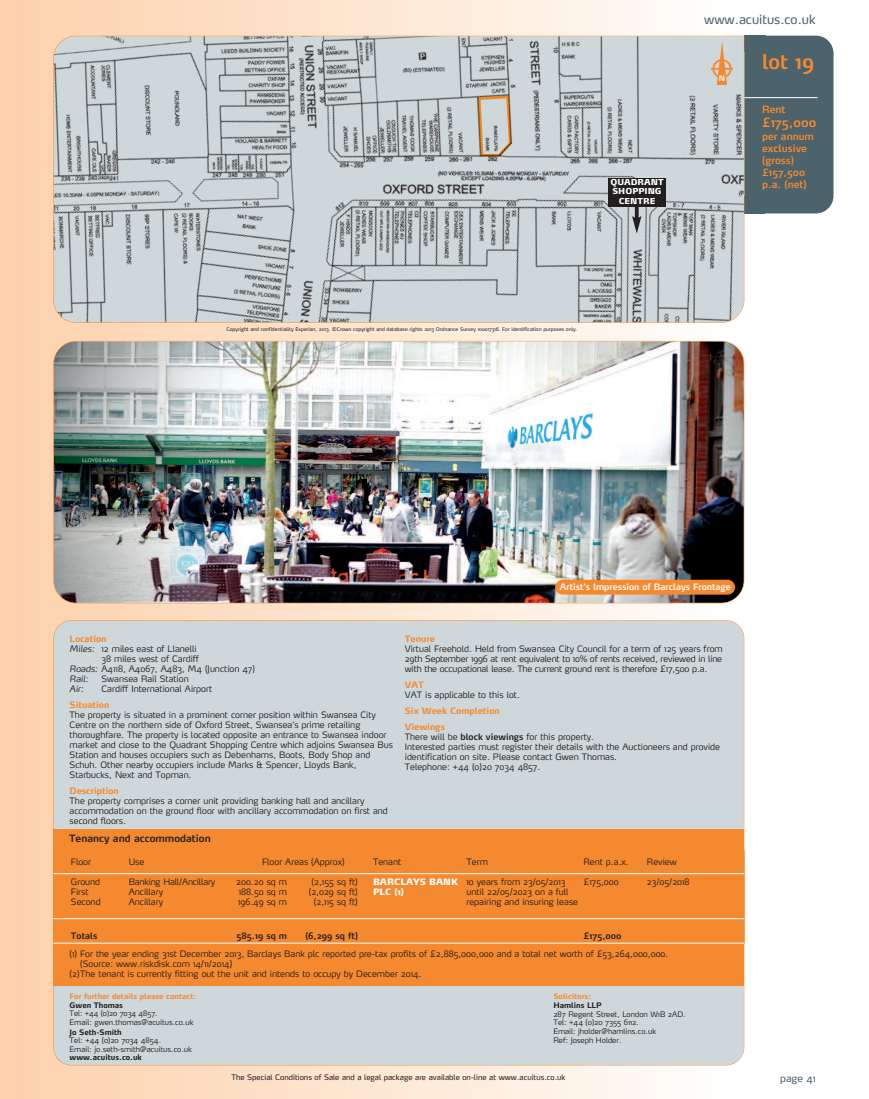
<style>
.page{position:relative;width:869px;height:1099px;background:#fff}
.page>*{position:absolute;margin:0;border:0;box-sizing:border-box;transform-origin:0 0}
.t1{font:600 20px "Max";color:#f58930}
.t2{font:12.5px "Max";color:#4c636b}
.t3{font:600 12.5px "Max";color:#f58930}
.t4{font:600 10px/12px "Max";color:#f58930}
.t5{font:600 10px "Max";color:#231f20}
.t6{font:10px "Max";color:#4c636b}
.t7{font:300 8.75px/10px "Max";color:#231f20}
.t8{font:700 8.75px/16px "Max";color:#f58930}
.t9{font:600 8.75px "Max";color:#fff}
.t10{font:600 8.75px "Max";color:#231f20}
.t11{font:900 8.75px/10px "Max";color:#fff}
.t12{font:italic 300 8.75px "Max";color:#231f20}
.t13{font:900 8.12px/9.8px "Max";color:#fff;text-align:center}
.t14{font:300 7.5px/8.8px "Max";color:#231f20}
.t15{font:7.5px "Max";color:#231f20}
.t16{font:700 7.5px "Max";color:#231f20}
.t17{font:700 7.5px "Max";color:#f58930}
.t18{font:600 7.38px "Max";color:#fff}
.t19{font:5px "Max";color:#231f20}
.s1{font-style:italic}
.s2{font-weight:600}
</style>
<div class="page">
<div style="left:0;top:0;width:735px;height:1098px;background:linear-gradient(to right,#fcd0aa,#fdfdfb)"></div>
<div style="left:744px;top:36px;width:89px;height:177px;background:#4c636b;border-radius:18px"></div>
<div style="left:744px;top:36px;width:21px;height:16px;background:#4c636b"></div>
<div style="left:54px;top:620px;width:689px;height:444px;background:#ced8da;border-radius:18px"></div>
<hr style="left:744px;top:97px;width:73px;height:1px;background:#fff">
<div style="left:53px;top:828px;width:691px;height:157px;background:#f58930"></div>
<div style="left:744px;top:196px;width:20px;height:17px;background:#4c636b"></div>
<svg style="left:53px;top:36px;width:691px;height:287px"></svg>
<img style="left:54px;top:341px;width:689px;height:262px;border-radius:22px">
<hr style="left:710px;top:68px;width:22px;height:2px;background:#f58930">
<svg style="left:712px;top:42px;width:19px;height:43px"></svg>
<hr style="left:53px;top:873px;width:690px;height:1px;background:#fff">
<hr style="left:53px;top:918px;width:690px;height:1px;background:#fff">
<hr style="left:53px;top:942px;width:690px;height:1px;background:#fff">
<svg style="left:631px;top:177px;width:10px;height:56px"></svg>
<div style="left:555px;top:579px;width:179px;height:15px;background:#f58930;border-radius:7px"></div>
<div style="left:608px;top:178px;width:57px;height:29px;background:#231f20"></div>
<h2 class="t2" style="left:703px;top:15px;width:113px">www.acuitus.co.uk</h2>
<p class="t13" style="left:610px;top:177px;width:55px">QUADRANT<br>SHOPPING<br>CENTRE</p>
<p class="t19" style="left:226px;top:327px;width:352px">Copyright and confidentiality Experian, 2013. ©Crown copyright and database rights 2013 Ordnance Survey 100017316. For identification purposes only.</p>
<p class="t18" style="left:718px;top:75px;width:8px">N</p>
<h1 class="t1" style="left:761px;top:54px;width:54px">lot 19</h1>
<p class="t4" style="left:761px;top:105px;width:25px">Rent</p>
<h2 class="t3" style="left:761px;top:118px;width:56px">£175,000</h2>
<p class="t4" style="left:761px;top:132px;width:53px">per annum exclusive (gross) £157,500 p.a. (net)</p>
<p class="t9" style="left:559px;top:583px;width:172px">Artist’s Impression of Barclays Frontage</p>
<p class="t8" style="left:70px;top:631px;width:38px">Location</p>
<p class="t7" style="left:70px;top:644px;width:128px"><span class="s1">Miles:</span> 12 miles east of Llanelli</p>
<p class="t7" style="left:101px;top:654px;width:99px">38 miles west of Cardiff</p>
<p class="t7" style="left:70px;top:664px;width:187px"><span class="s1">Roads:</span> A4118, A4067, A483, M4 (Junction 47)</p>
<p class="t12" style="left:70px;top:675px;width:20px">Rail:</p>
<p class="t7" style="left:101px;top:674px;width:89px">Swansea Rail Station</p>
<p class="t12" style="left:70px;top:685px;width:16px">Air:</p>
<p class="t7" style="left:101px;top:684px;width:112px">Cardiff International Airport</p>
<p class="t8" style="left:70px;top:697px;width:41px">Situation</p>
<p class="t7" style="left:70px;top:710px;width:325px">The property is situated in a prominent corner position within Swansea City Centre on the northern side of Oxford Street, Swansea’s prime retailing thoroughfare. The property is located opposite an entrance to Swansea indoor market and close to the Quadrant Shopping Centre which adjoins Swansea Bus Station and houses occupiers such as Debenhams, Boots, Body Shop and Schuh. Other nearby occupiers include Marks &amp; Spencer, Lloyds Bank, Starbucks, Next and Topman.</p>
<p class="t8" style="left:70px;top:783px;width:51px">Description</p>
<p class="t7" style="left:70px;top:796px;width:320px">The property comprises a corner unit providing banking hall and ancillary accommodation on the ground floor with ancillary accommodation on first and second floors.</p>
<p class="t5" style="left:69px;top:834px;width:143px">Tenancy and accommodation</p>
<p class="t8" style="left:404px;top:631px;width:31px">Tenure</p>
<p class="t7" style="left:404px;top:644px;width:319px;text-align:justify">Virtual Freehold. Held from Swansea City Council for a term of 125 years from 29th September 1996 at rent equivalent to 10% of rents received, reviewed in line with the occupational lease. The current ground rent is therefore £17,500 p.a.</p>
<p class="t8" style="left:404px;top:677px;width:21px">VAT</p>
<p class="t7" style="left:404px;top:690px;width:117px">VAT is applicable to this lot.</p>
<p class="t8" style="left:404px;top:703px;width:96px">Six Week Completion<br>Viewings</p>
<p class="t7" style="left:404px;top:732px;width:316px">There will be <span class="s2">block viewings</span> for this property.<br>Interested parties must register their details with the Auctioneers and provide identification on site. Please contact Gwen Thomas.<br>Telephone: +44 (0)20 7034 4857.</p>
<p class="t7" style="left:71px;top:857px;width:22px">Floor</p>
<p class="t7" style="left:129px;top:857px;width:17px">Use</p>
<p class="t7" style="left:262px;top:857px;width:84px">Floor Areas (Approx)</p>
<p class="t7" style="left:373px;top:857px;width:30px">Tenant</p>
<p class="t7" style="left:466px;top:857px;width:23px">Term</p>
<p class="t7" style="left:583px;top:857px;width:47px">Rent p.a.x.</p>
<p class="t7" style="left:646px;top:857px;width:31px">Review</p>
<p class="t7" style="left:71px;top:877px;width:31px">Ground<br>First<br>Second</p>
<p class="t7" style="left:129px;top:877px;width:88px">Banking Hall/Ancillary<br>Ancillary<br>Ancillary</p>
<p class="t7" style="left:236px;top:877px;width:52px;text-align:justify">200.20 sq m 188.50 sq m 196.49 sq m</p>
<p class="t7" style="left:308px;top:877px;width:51px;text-align:center">(2,155 sq ft) (2,029 sq ft) (2,115 sq ft)</p>
<p class="t11" style="left:373px;top:877px;width:86px">BARCLAYS BANK<br>PLC (1)</p>
<p class="t7" style="left:466px;top:877px;width:113px">10 years from 23/05/2013 until 22/05/2023 on a full repairing and insuring lease</p>
<p class="t7" style="left:583px;top:877px;width:37px">£175,000</p>
<p class="t7" style="left:646px;top:877px;width:44px">23/05/2018</p>
<p class="t10" style="left:71px;top:933px;width:28px">Totals</p>
<p class="t10" style="left:236px;top:933px;width:52px">585.19 sq m</p>
<p class="t10" style="left:305px;top:933px;width:54px">(6,299 sq ft)</p>
<p class="t10" style="left:583px;top:933px;width:39px">£175,000</p>
<p class="t7" style="left:70px;top:949px;width:600px">(1) For the year ending 31st December 2013, Barclays Bank plc reported pre-tax profits of £2,885,000,000 and a total net worth of £53,264,000,000.</p>
<p class="t7" style="left:80px;top:959px;width:153px">(Source: www.riskdisk.com 14/11/2014)</p>
<p class="t7" style="left:70px;top:969px;width:353px">(2)The tenant is currently fitting out the unit and intends to occupy by December 2014.</p>
<p class="t17" style="left:70px;top:993px;width:128px">For further details please contact:</p>
<p class="t16" style="left:70px;top:1002px;width:55px">Gwen Thomas</p>
<p class="t14" style="left:70px;top:1009px;width:125px;line-height:8.4px">Tel: +44 (0)20 7034 4857.<br>Email: gwen.thomas@acuitus.co.uk</p>
<p class="t16" style="left:70px;top:1029px;width:54px">Jo Seth-Smith</p>
<p class="t14" style="left:70px;top:1036px;width:124px">Tel: +44 (0)20 7034 4854.<br>Email: jo.seth-smith@acuitus.co.uk</p>
<p class="t16" style="left:70px;top:1054px;width:74px">www.acuitus.co.uk</p>
<p class="t17" style="left:553px;top:993px;width:39px">Solicitors:</p>
<p class="t16" style="left:553px;top:1002px;width:50px">Hamlins LLP</p>
<p class="t14" style="left:553px;top:1010px;width:134px">287 Regent Street, London W1B 2AD.<br>Tel: +44 (0)20 7355 6112.<br>Email: jholder@hamlins.co.uk<br>Ref: Joseph Holder.</p>
<p class="t15" style="left:231px;top:1073px;width:335px">The Special Conditions of Sale and a legal package are available on-line at www.acuitus.co.uk</p>
<p class="t6" style="left:780px;top:1074px;width:37px">page 41</p>
</div>
